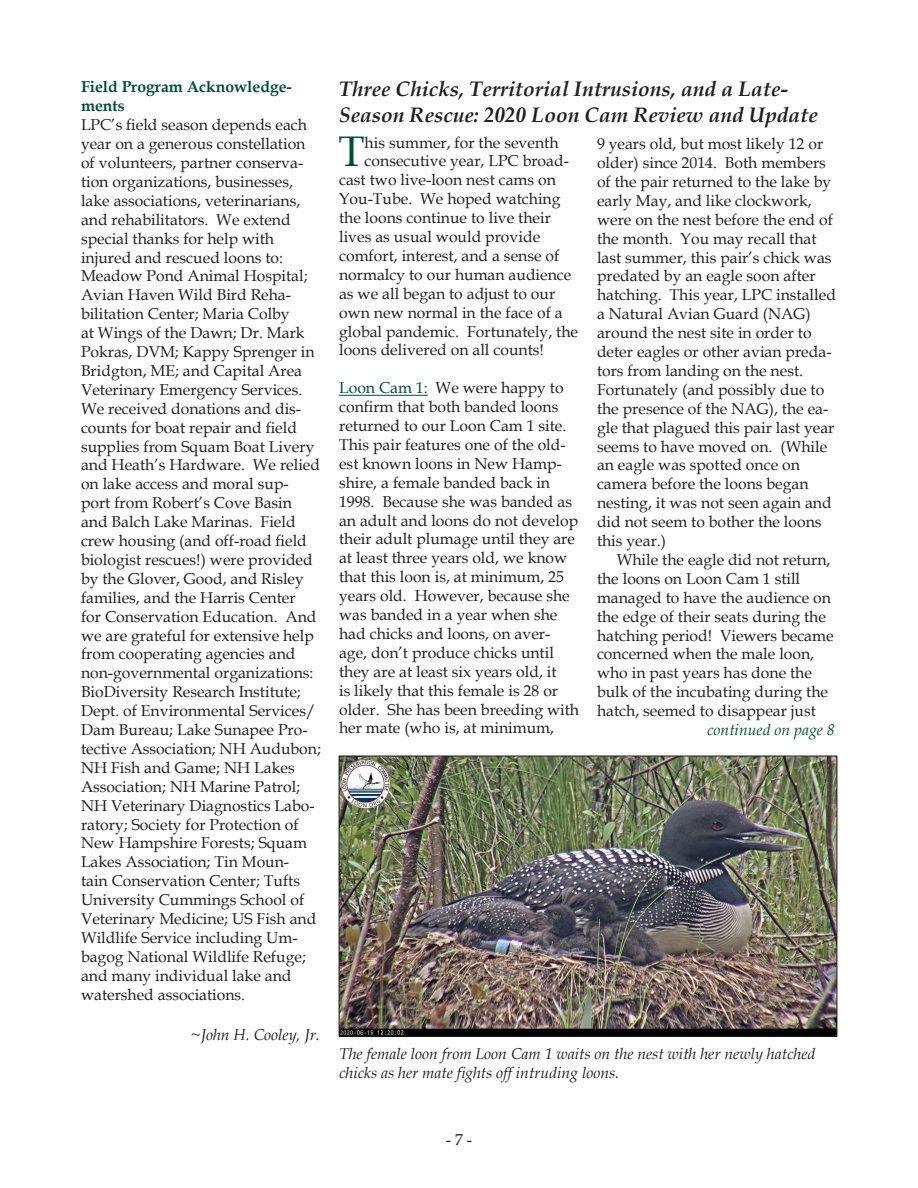
<style>
.page{position:relative;width:918px;height:1188px;background:#fff}
.page>*{position:absolute;margin:0;border:0;box-sizing:border-box;transform-origin:0 0}
.t1{font:42.75px "Book Antiqua";color:#004e38}
.t2{font:italic 700 21px "Book Antiqua";color:#231f20}
.t3{font:15.75px/18.9px "Book Antiqua";color:#231f20}
.t4{font:italic 15.75px/18.9px "Book Antiqua";color:#231f20}
.t5{font:700 15.75px/18.9px "Book Antiqua";color:#004e38}
.t6{font:italic 15.75px "Book Antiqua";color:#004e38}
.s1{color:#004e38}
</style>
<div class="page">
<hr style="left:339px;top:395px;width:89px;height:1px;background:#004e38">
<img style="left:341px;top:758px;width:494px;height:276px">
<div style="left:339px;top:756px;width:498px;height:280px;border:1px solid #231f20"></div>
<p class="t5" style="left:81px;top:78px;width:212px">Field Program Acknowledge&shy;ments</p>
<p class="t3" style="left:81px;top:115px;width:242px">LPC’s field season depends each year on a generous constellation of volunteers, partner conserva&shy;tion organizations, businesses, lake associations, veterinarians, and rehabilitators. We extend special thanks for help with injured and rescued loons to:<br>Meadow Pond Animal Hospital;<br>Avian Haven Wild Bird Reha&shy;bilitation Center; Maria Colby<br>at Wings of the Dawn; Dr. Mark<br>Pokras, DVM; Kappy Sprenger in<br>Bridgton, ME; and Capital Area<br>Veterinary Emergency Services.<br>We received donations and dis&shy;counts for boat repair and field supplies from Squam Boat Livery and Heath’s Hardware. We relied on lake access and moral sup&shy;port from Robert’s Cove Basin and Balch Lake Marinas. Field crew housing (and off-road field biologist rescues!) were provided by the Glover, Good, and Risley families, and the Harris Center<br>for Conservation Education. And we are grateful for extensive help from cooperating agencies and non-governmental organizations:<br>BioDiversity Research Institute;<br>Dept. of Environmental Services/<br>Dam Bureau; Lake Sunapee Pro&shy;tective Association; NH Audubon;<br>NH Fish and Game; NH Lakes<br>Association; NH Marine Patrol;<br>NH Veterinary Diagnostics Labo&shy;ratory; Society for Protection of<br>New Hampshire Forests; Squam<br>Lakes Association; Tin Moun-<br>tain Conservation Center; Tufts<br>University Cummings School of<br>Veterinary Medicine; US Fish and<br>Wildlife Service including Um&shy;bagog National Wildlife Refuge; and many individual lake and watershed associations.</p>
<p class="t4" style="left:191px;top:1025px;width:130px">~John H. Cooley, Jr.</p>
<p class="t2" style="left:339px;top:75px;width:451px">Three Chicks, Territorial Intrusions, and a Late-</p>
<p class="t2" style="left:339px;top:100px;width:480px">Season Rescue: 2020 Loon Cam Review and Update</p>
<p class="t3" style="left:597px;top:134px;width:240px">9 years old, but most likely 12 or older) since 2014. Both members of the pair returned to the lake by early May, and like clockwork, were on the nest before the end of the month. You may recall that last summer, this pair’s chick was predated by an eagle soon after hatching. This year, LPC installed a Natural Avian Guard (NAG) around the nest site in order to deter eagles or other avian preda&shy;tors from landing on the nest.<br>Fortunately (and possibly due to the presence of the NAG), the ea&shy;gle that plagued this pair last year seems to have moved on. (While an eagle was spotted once on</p>
<p class="t3" style="left:597px;top:474px;width:213px">camera before the loons began</p>
<p class="t3" style="left:597px;top:493px;width:236px">nesting, it was not seen again and</p>
<p class="t3" style="left:597px;top:512px;width:226px">did not seem to bother the loons this year.)</p>
<p class="t3" style="left:597px;top:550px;width:238px;text-indent:20px">While the eagle did not return, the loons on Loon Cam 1 still managed to have the audience on the edge of their seats during the hatching period! Viewers became concerned when the male loon, who in past years has done the bulk of the incubating during the hatch, seemed to disappear just</p>
<p class="t6" style="left:707px;top:719px;width:129px">continued on page 8</p>
<p class="t1" style="left:338px;top:122px;width:28px">T</p>
<p class="t3" style="left:365px;top:132px;width:195px">his summer, for the seventh</p>
<p class="t3" style="left:365px;top:151px;width:206px">consecutive year, LPC broad-</p>
<p class="t3" style="left:339px;top:170px;width:218px">cast two live-loon nest cams on</p>
<p class="t3" style="left:339px;top:189px;width:223px">You-Tube. We hoped watching</p>
<p class="t3" style="left:339px;top:208px;width:213px">the loons continue to live their</p>
<p class="t3" style="left:339px;top:227px;width:203px">lives as usual would provide</p>
<p class="t3" style="left:339px;top:246px;width:222px">comfort, interest, and a sense of</p>
<p class="t3" style="left:339px;top:265px;width:234px">normalcy to our human audience</p>
<p class="t3" style="left:339px;top:284px;width:218px">as we all began to adjust to our</p>
<p class="t3" style="left:339px;top:302px;width:225px">own new normal in the face of a</p>
<p class="t3" style="left:339px;top:321px;width:241px">global pandemic. Fortunately, the</p>
<p class="t3" style="left:339px;top:340px;width:206px">loons delivered on all counts!</p>
<p class="t3" style="left:339px;top:378px;width:241px"><span class="s1">Loon Cam 1:</span> We were happy to confirm that both banded loons returned to our Loon Cam 1 site.<br>This pair features one of the old&shy;est known loons in New Hamp&shy;shire, a female banded back in<br>1998. Because she was banded as an adult and loons do not develop their adult plumage until they are at least three years old, we know that this loon is, at minimum, 25 years old. However, because she was banded in a year when she had chicks and loons, on aver&shy;age, don’t produce chicks until they are at least six years old, it<br>is likely that this female is 28 or older. She has been breeding with her mate (who is, at minimum,</p>
<p class="t4" style="left:339px;top:1044px;width:478px">The female loon from Loon Cam 1 waits on the nest with her newly hatched chicks as her mate fights off intruding loons.</p>
<p class="t3" style="left:446px;top:1130px;width:28px">- 7 -</p>
</div>
